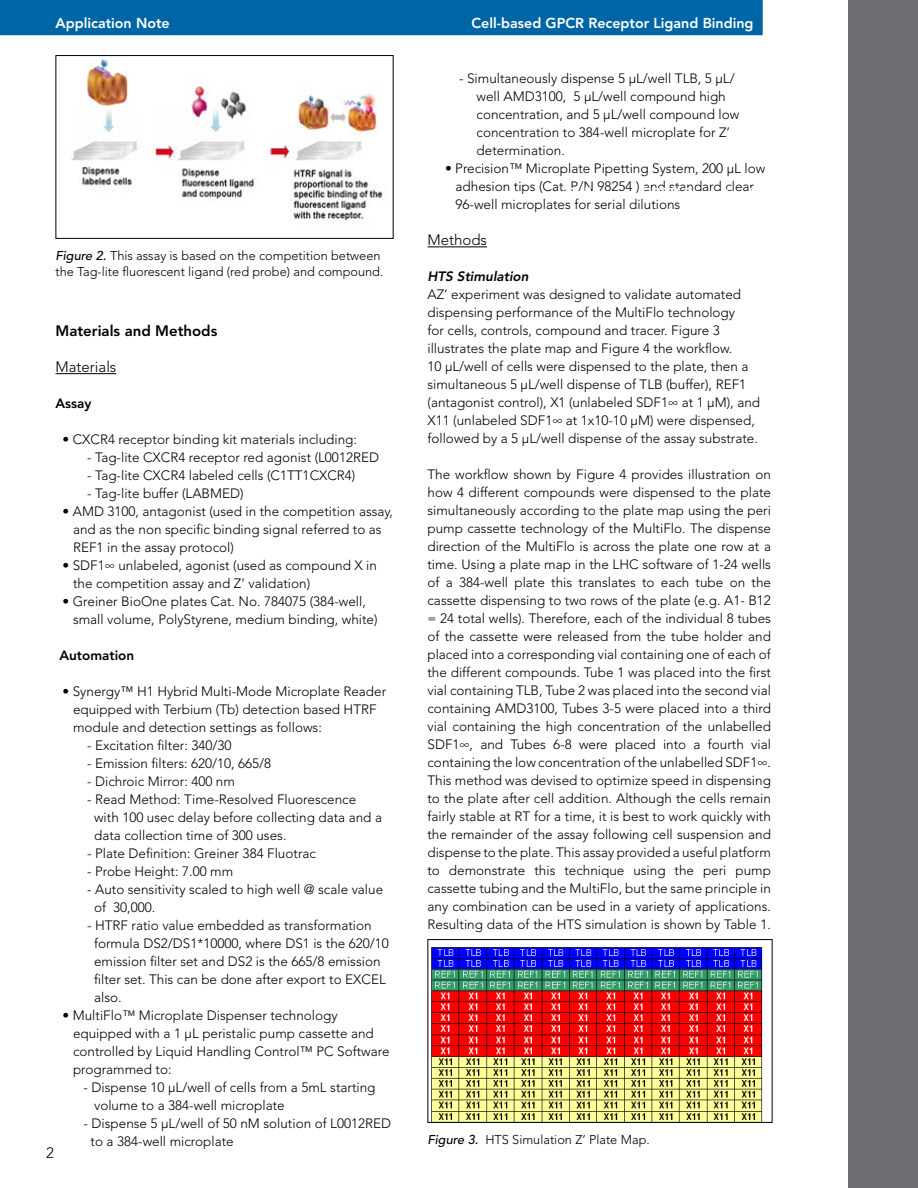
<style>
.page{position:relative;width:918px;height:1188px;background:#fff}
.page>*{position:absolute;margin:0;border:0;box-sizing:border-box;transform-origin:0 0}
.t1{font:800 15px "Avenir LT Std";color:#000}
.t2{font:300 15px "Avenir LT Std";color:#000}
.t3{font:800 14.25px "Avenir LT Std";color:#fff}
.t4{font:300 13.5px/18px "Avenir LT Std";color:#000}
.t5{font:800 13.5px "Avenir LT Std";color:#000}
.t6{font:italic 800 13.5px "Avenir LT Std";color:#000}
.t7{font:300 12.75px/15.3px "Avenir LT Std";color:#000}
.s1{font-weight:500;font-style:italic}
</style>
<div class="page">
<div style="left:848px;top:0;width:70px;height:1188px;background:#6d6e71"></div>
<div style="left:0;top:0;width:763px;height:35px;background:#0065a4"></div>
<hr style="left:56px;top:373px;width:60px;height:1px;background:#000">
<hr style="left:428px;top:247px;width:59px;height:1px;background:#000">
<img style="left:71px;top:57px;width:315px;height:168px">
<div style="left:56px;top:55px;width:338px;height:184px;border:1px solid #000"></div>
<img style="left:431px;top:947px;width:332px;height:174px">
<div style="left:428px;top:939px;width:344px;height:184px;border:1px solid #000"></div>
<p class="t3" style="left:56px;top:15px;width:116px">Application Note</p>
<p class="t7" style="left:56px;top:248px;width:329px"><span class="s1">Figure 2.</span> This assay is based on the competition between the Tag-lite fluorescent ligand (red probe) and compound.</p>
<p class="t1" style="left:56px;top:322px;width:163px">Materials and Methods</p>
<p class="t2" style="left:56px;top:358px;width:62px">Materials</p>
<p class="t5" style="left:56px;top:395px;width:37px">Assay</p>
<p class="t4" style="left:63px;top:431px;width:296px">• CXCR4 receptor binding kit materials including:</p>
<p class="t4" style="left:87px;top:449px;width:293px">- Tag-lite CXCR4 receptor red agonist (L0012RED</p>
<p class="t4" style="left:87px;top:467px;width:270px">- Tag-lite CXCR4 labeled cells (C1TT1CXCR4)</p>
<p class="t4" style="left:87px;top:485px;width:158px">- Tag-lite buffer (LABMED)</p>
<p class="t4" style="left:73px;top:503px;width:321px;text-indent:-11px">• AMD 3100, antagonist (used in the competition assay, and as the non specific binding signal referred to as<br>REF1 in the assay protocol)</p>
<p class="t4" style="left:73px;top:557px;width:305px;text-indent:-11px">• SDF1∞ unlabeled, agonist (used as compound X in the competition assay and Z’ validation)</p>
<p class="t4" style="left:73px;top:593px;width:306px;text-indent:-11px">• Greiner BioOne plates Cat. No. 784075 (384-well, small volume, PolyStyrene, medium binding, white)</p>
<p class="t5" style="left:59px;top:647px;width:76px">Automation</p>
<p class="t4" style="left:73px;top:683px;width:315px;text-indent:-11px">• Synergy™ H1 Hybrid Multi-Mode Microplate Reader equipped with Terbium (Tb) detection based HTRF module and detection settings as follows:</p>
<p class="t4" style="left:87px;top:736px;width:146px">- Excitation filter: 340/30</p>
<p class="t4" style="left:87px;top:754px;width:186px">- Emission filters: 620/10, 665/8</p>
<p class="t4" style="left:87px;top:772px;width:149px">- Dichroic Mirror: 400 nm</p>
<p class="t4" style="left:94px;top:790px;width:289px;text-indent:-7px">- Read Method: Time-Resolved Fluorescence with 100 usec delay before collecting data and a data collection time of 300 uses.</p>
<p class="t4" style="left:87px;top:844px;width:230px">- Plate Definition: Greiner 384 Fluotrac</p>
<p class="t4" style="left:87px;top:862px;width:148px">- Probe Height: 7.00 mm</p>
<p class="t4" style="left:94px;top:880px;width:291px;text-indent:-7px">- Auto sensitivity scaled to high well @ scale value of 30,000.</p>
<p class="t4" style="left:94px;top:916px;width:296px;text-indent:-7px">- HTRF ratio value embedded as transformation formula DS2/DS1*10000, where DS1 is the 620/10 emission filter set and DS2 is the 665/8 emission filter set. This can be done after export to EXCEL also.</p>
<p class="t4" style="left:73px;top:1006px;width:318px;text-indent:-11px">• MultiFlo™ Microplate Dispenser technology equipped with a 1 µL peristalic pump cassette and controlled by Liquid Handling Control™ PC Software programmed to:</p>
<p class="t4" style="left:94px;top:1078px;width:283px;text-indent:-11px">- Dispense 10 µL/well of cells from a 5mL starting volume to a 384-well microplate</p>
<p class="t4" style="left:91px;top:1114px;width:302px;text-indent:-7px">- Dispense 5 µL/well of 50 nM solution of L0012RED to a 384-well microplate</p>
<p class="t2" style="left:46px;top:1144px;width:9px">2</p>
<p class="t3" style="left:471px;top:15px;width:284px">Cell-based GPCR Receptor Ligand Binding</p>
<p class="t4" style="left:477px;top:70px;width:264px;text-indent:-18px">- Simultaneously dispense 5 µL/well TLB, 5 µL/ well AMD3100, 5 µL/well compound high concentration, and 5 µL/well compound low concentration to 384-well microplate for Z’ determination.</p>
<p class="t4" style="left:456px;top:160px;width:311px;text-indent:-11px">• Precision™ Microplate Pipetting System, 200 µL low adhesion tips (Cat. P/N 98254 ) and standard clear<br>96-well microplates for serial dilutions</p>
<p class="t2" style="left:428px;top:231px;width:61px">Methods</p>
<p class="t6" style="left:428px;top:269px;width:105px">HTS Stimulation</p>
<p class="t4" style="left:428px;top:286px;width:334px">AZ’ experiment was designed to validate automated dispensing performance of the MultiFlo technology<br>for cells, controls, compound and tracer. Figure 3 illustrates the plate map and Figure 4 the workflow.<br>10 µL/well of cells were dispensed to the plate, then a simultaneous 5 µL/well dispense of TLB (buffer), REF1 (antagonist control), X1 (unlabeled SDF1∞ at 1 µM), and X11 (unlabeled SDF1∞ at 1x10-10 µM) were dispensed, followed by a 5 µL/well dispense of the assay substrate.</p>
<p class="t4" style="left:428px;top:466px;width:345px;text-align:justify">The workflow shown by Figure 4 provides illustration on how 4 different compounds were dispensed to the plate simultaneously according to the plate map using the peri pump cassette technology of the MultiFlo. The dispense direction of the MultiFlo is across the plate one row at a time. Using a plate map in the LHC software of 1-24 wells of a 384-well plate this translates to each tube on the cassette dispensing to two rows of the plate (e.g. A1- B12 = 24 total wells). Therefore, each of the individual 8 tubes of the cassette were released from the tube holder and placed into a corresponding vial containing one of each of the different compounds. Tube 1 was placed into the first vial containing TLB, Tube 2 was placed into the second vial containing AMD3100, Tubes 3-5 were placed into a third vial containing the high concentration of the unlabelled SDF1∞, and Tubes 6-8 were placed into a fourth vial containing the low concentration of the unlabelled SDF1∞.<br>This method was devised to optimize speed in dispensing to the plate after cell addition. Although the cells remain fairly stable at RT for a time, it is best to work quickly with the remainder of the assay following cell suspension and dispense to the plate. This assay provided a useful platform to demonstrate this technique using the peri pump cassette tubing and the MultiFlo, but the same principle in any combination can be used in a variety of applications.<br>Resulting data of the HTS simulation is shown by Table 1.</p>
<p class="t7" style="left:428px;top:1132px;width:224px"><span class="s1">Figure 3.</span> HTS Simulation Z’ Plate Map.</p>
</div>
